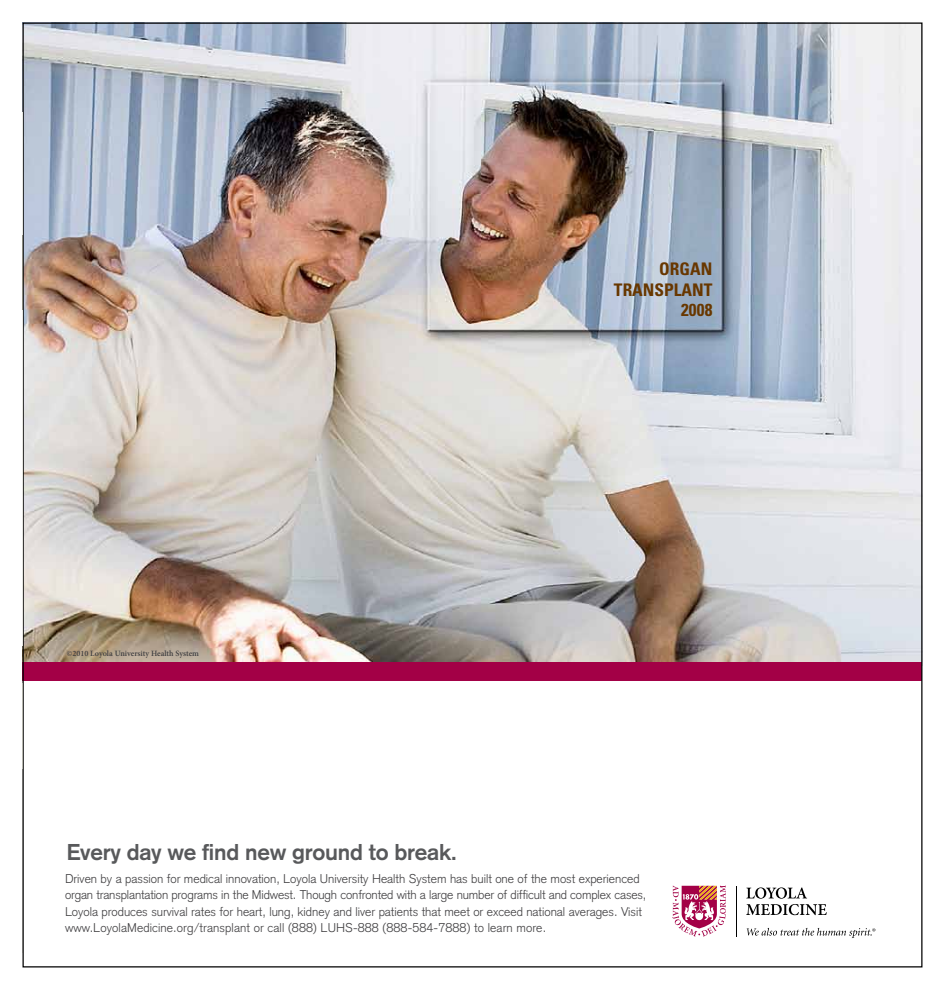
<style>
.page{position:relative;width:945px;height:990px;background:#fff}
.page>*{position:absolute;margin:0;border:0;box-sizing:border-box;transform-origin:0 0}
.t1{font:700 22.5px "Akzidenz Grotesk";letter-spacing:-.01em;color:#58595b}
.t2{font:700 condensed 17.38px/20.9px "Univers";color:#683700;text-align:right}
.t3{font:300 12.5px/16.2px "Akzidenz Grotesk";color:#414042}
.t4{font:600 8.12px "Minion Pro";letter-spacing:-.005em;color:#414042}
</style>
<div class="page">
<img style="left:22px;top:22px;width:900px;height:640px">
<div style="left:22px;top:662px;width:900px;height:19px;background:#a30046"></div>
<svg style="left:672px;top:885px;width:54px;height:52px"></svg>
<hr style="left:736px;top:886px;width:1px;height:51px;background:#000">
<svg style="left:746px;top:887px;width:81px;height:28px"></svg>
<svg style="left:747px;top:928px;width:128px;height:10px"></svg>
<hr style="left:22px;top:235px;width:1px;height:75px;background:#8b8b80">
<p class="t4" style="left:67px;top:648px;width:134px">©2010 Loyola University Health System</p>
<h2 class="t2" style="left:614px;top:258px;width:100px">ORGAN<br>TRANSPLANT<br>2008</h2>
<h1 class="t1" style="left:67px;top:839px;width:392px">Every day we find new ground to break.</h1>
<p class="t3" style="left:65px;top:871px;width:583px">Driven by a passion for medical innovation, Loyola University Health System has built one of the most experienced organ transplantation programs in the Midwest. Though confronted with a large number of difficult and complex cases, Loyola produces survival rates for heart, lung, kidney and liver patients that meet or exceed national averages. Visit www.LoyolaMedicine.org/transplant or call (888) LUHS-888 (888-584-7888) to learn more.</p>
</div>
